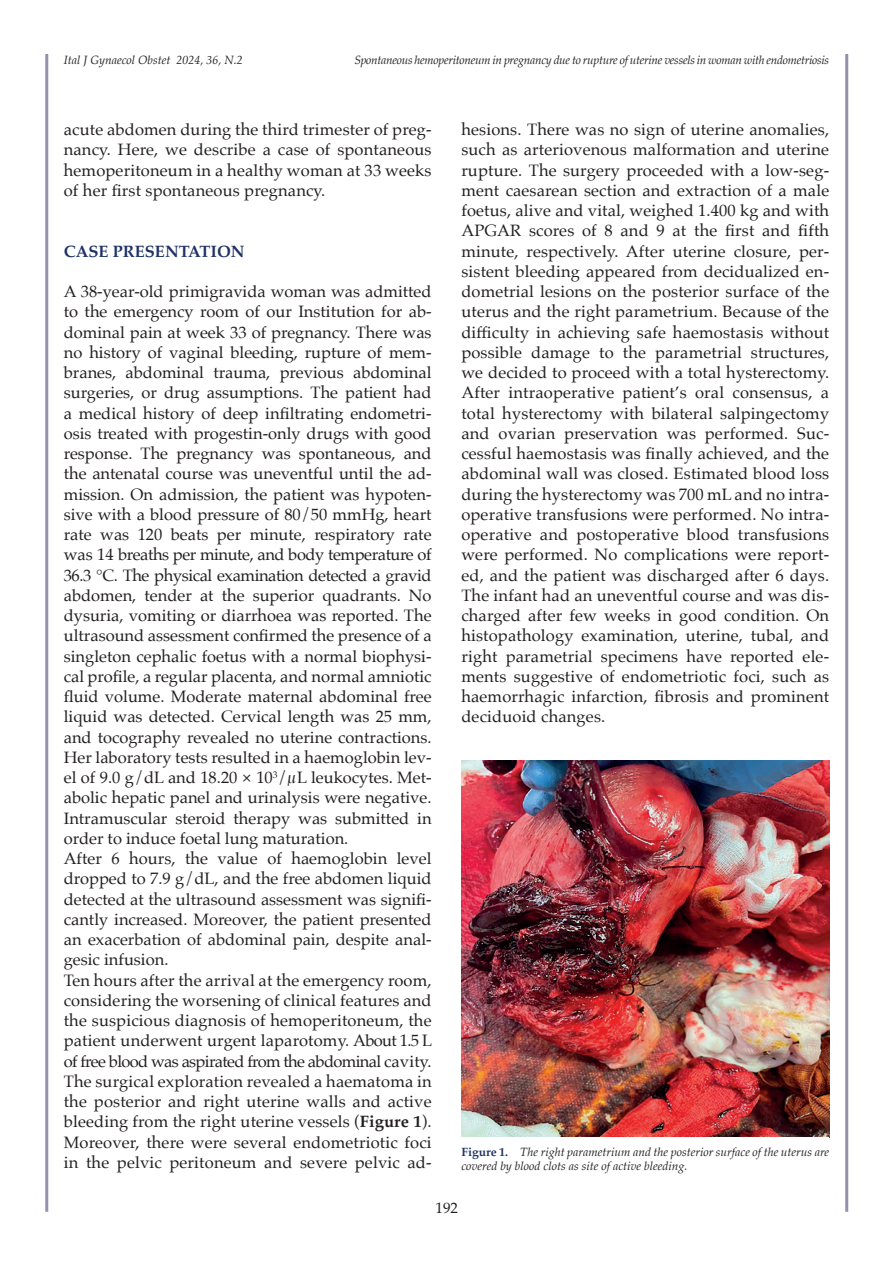
<style>
.page{position:relative;width:893px;height:1263px;background:#fff}
.page>*{position:absolute;margin:0;border:0;box-sizing:border-box;transform-origin:0 0}
.Testo{font:16.5px/20.2px "Palatino";letter-spacing:.01em;color:#231f20;text-align:justify}
.Paragrafo_1{font:700 16.5px "Palatino";color:#1f3267}
.t1{font:15px "Palatino";color:#231f20}
.Didascalia{font:italic 12px/14.4px "Palatino";color:#231f20}
.Didascalia-2{font:italic 12px "Palatino";letter-spacing:-.02em;color:#231f20}
.s1{font-weight:700}
.s2{font-weight:700;font-style:normal;color:#1f3267}
</style>
<div class="page">
<hr style="left:45px;top:54px;width:3px;height:1158px;background:#9391ad">
<hr style="left:845px;top:54px;width:3px;height:1158px;background:#9391ad">
<img style="left:461px;top:761px;width:368px;height:376px">
<p class="Didascalia" style="left:64px;top:52px;width:181px">Ital J Gynaecol Obstet 2024, 36, N.2</p>
<p class="Didascalia-2" style="left:354px;top:50px;width:476px">Spontaneous hemoperitoneum in pregnancy due to rupture of uterine vessels in woman with endometriosis</p>
<p class="Testo" style="left:64px;top:119px;width:369px">acute abdomen during the third trimester of preg&shy;nancy. Here, we describe a case of spontaneous hemoperitoneum in a healthy woman at 33 weeks of her first spontaneous pregnancy.</p>
<p class="Paragrafo_1" style="left:64px;top:237px;width:182px">CASE PRESENTATION</p>
<p class="Testo" style="left:64px;top:281px;width:369px">A 38-year-old primigravida woman was admitted to the emergency room of our Institution for ab&shy;dominal pain at week 33 of pregnancy. There was no history of vaginal bleeding, rupture of mem&shy;branes, abdominal trauma, previous abdominal surgeries, or drug assumptions. The patient had a medical history of deep infiltrating endometri&shy;osis treated with progestin-only drugs with good response. The pregnancy was spontaneous, and the antenatal course was uneventful until the ad&shy;mission. On admission, the patient was hypoten&shy;sive with a blood pressure of 80/50 mmHg, heart rate was 120 beats per minute, respiratory rate was 14 breaths per minute, and body temperature of 36.3 °C. The physical examination detected a gravid abdomen, tender at the superior quadrants. No dysuria, vomiting or diarrhoea was reported. The ultrasound assessment confirmed the presence of a singleton cephalic foetus with a normal biophysi&shy;cal profile, a regular placenta, and normal amniotic fluid volume. Moderate maternal abdominal free liquid was detected. Cervical length was 25 mm, and tocography revealed no uterine contractions.<br>Her laboratory tests resulted in a haemoglobin lev&shy;el of 9.0 g/dL and 18.20 × 10<sup>3</sup>/µL leukocytes. Met&shy;abolic hepatic panel and urinalysis were negative.<br>Intramuscular steroid therapy was submitted in order to induce foetal lung maturation.</p>
<p class="Testo" style="left:64px;top:848px;width:369px">After 6 hours, the value of haemoglobin level dropped to 7.9 g/dL, and the free abdomen liquid detected at the ultrasound assessment was signifi&shy;cantly increased. Moreover, the patient presented an exacerbation of abdominal pain, despite anal&shy;gesic infusion.</p>
<p class="Testo" style="left:64px;top:970px;width:370px">Ten hours after the arrival at the emergency room, considering the worsening of clinical features and the suspicious diagnosis of hemoperitoneum, the patient underwent urgent laparotomy. About 1.5 L of free blood was aspirated from the abdominal cavity.<br>The surgical exploration revealed a haematoma in the posterior and right uterine walls and active bleeding from the right uterine vessels (<span class="s1">Figure 1</span>).<br>Moreover, there were several endometriotic foci in the pelvic peritoneum and severe pelvic ad-</p>
<p class="Testo" style="left:461px;top:119px;width:369px">hesions. There was no sign of uterine anomalies, such as arteriovenous malformation and uterine rupture. The surgery proceeded with a low-seg&shy;ment caesarean section and extraction of a male foetus, alive and vital, weighed 1.400 kg and with APGAR scores of 8 and 9 at the first and fifth minute, respectively. After uterine closure, per&shy;sistent bleeding appeared from decidualized en&shy;dometrial lesions on the posterior surface of the uterus and the right parametrium. Because of the difficulty in achieving safe haemostasis without possible damage to the parametrial structures, we decided to proceed with a total hysterectomy.<br>After intraoperative patient’s oral consensus, a total hysterectomy with bilateral salpingectomy and ovarian preservation was performed. Suc&shy;cessful haemostasis was finally achieved, and the abdominal wall was closed. Estimated blood loss during the hysterectomy was 700 mL and no intra&shy;operative transfusions were performed. No intra&shy;operative and postoperative blood transfusions were performed. No complications were report&shy;ed, and the patient was discharged after 6 days.<br>The infant had an uneventful course and was dis&shy;charged after few weeks in good condition. On histopathology examination, uterine, tubal, and right parametrial specimens have reported ele&shy;ments suggestive of endometriotic foci, such as haemorrhagic infarction, fibrosis and prominent deciduoid changes.</p>
<p class="Didascalia" style="left:461px;top:1144px;width:369px"><span class="s2">Figure 1.</span> The right parametrium and the posterior surface of the uterus are covered by blood clots as site of active bleeding.</p>
<p class="t1" style="left:435px;top:1195px;width:24px">192</p>
</div>
